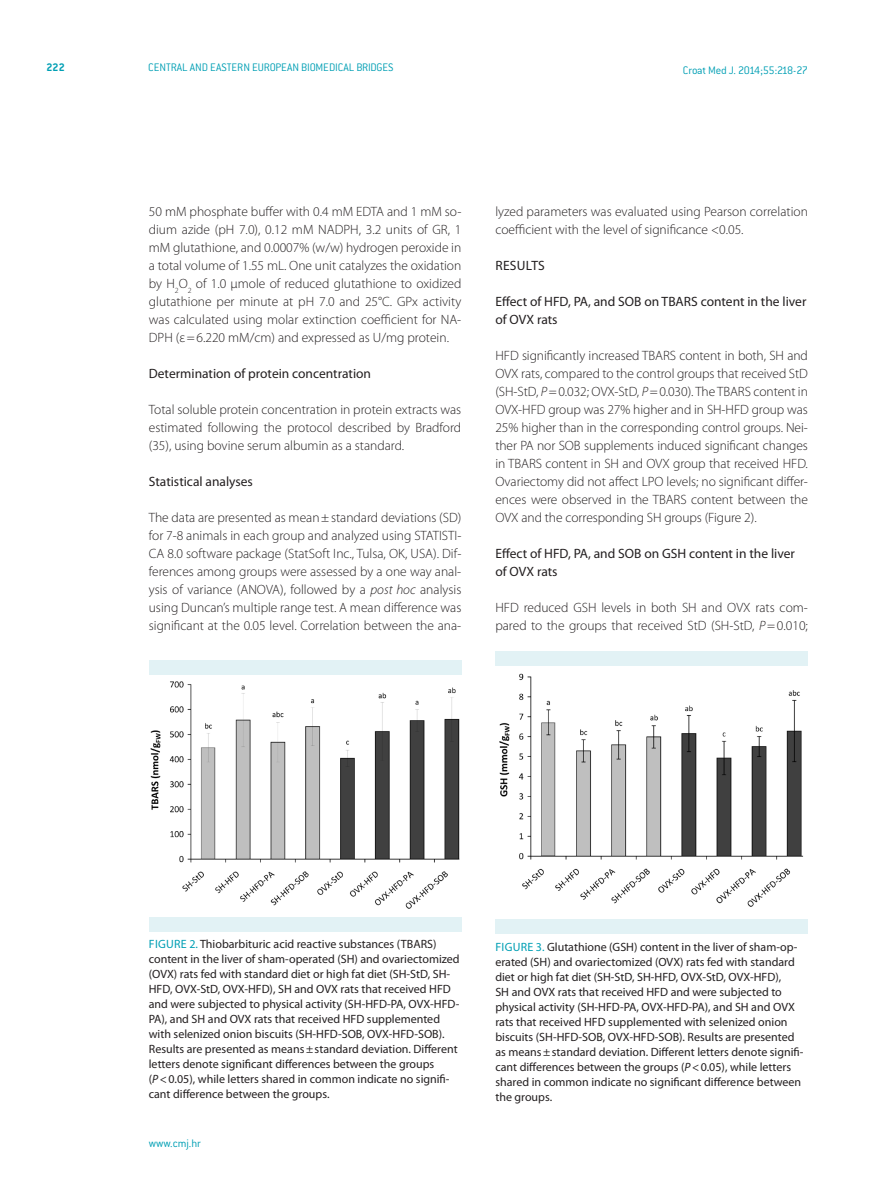
<style>
.page{position:relative;width:893px;height:1191px;background:#fff}
.page>*{position:absolute;margin:0;border:0;box-sizing:border-box;transform-origin:0 0}
.t1{font:300 13.5px/18px "Myriad Pro";color:#231f20;text-align:justify}
.t2{font:13.5px/18px "Myriad Pro";color:#231f20}
.t3{font:12px/15px "Myriad Pro";color:#231f20}
.t4{font:300 12px "ITC Conduit LTCE";letter-spacing:-.01em;color:#009fb4}
.t5{font:300 12px "ITC Conduit LTCE";letter-spacing:-.03em;color:#009fb4}
.t6{font:700 12px "ITC Conduit LTCE";color:#009fb4}
.s1{font-style:italic}
.s2{color:#009fb4}
</style>
<div class="page">
<img style="left:150px;top:681px;width:310px;height:228px">
<div style="left:149px;top:660px;width:312px;height:15px;background:#e2f2f5"></div>
<div style="left:149px;top:916px;width:312px;height:15px;background:#e2f2f5"></div>
<img style="left:499px;top:673px;width:305px;height:234px">
<div style="left:495px;top:651px;width:312px;height:14px;background:#e2f2f5"></div>
<div style="left:495px;top:919px;width:312px;height:14px;background:#e2f2f5"></div>
<p class="t6" style="left:47px;top:60px;width:20px">222</p>
<p class="t4" style="left:148px;top:61px;width:247px">CENTRAL AND EASTERN EUROPEAN BIOMEDICAL BRIDGES</p>
<p class="t5" style="left:683px;top:63px;width:126px">Croat Med J. 2014;55:218-27</p>
<p class="t1" style="left:149px;top:202px;width:314px">50 mM phosphate buffer with 0.4 mM EDTA and 1 mM so&shy;dium azide (pH 7.0), 0.12 mM NADPH, 3.2 units of GR, 1 mM glutathione, and 0.0007% (w/w) hydrogen peroxide in a total volume of 1.55 mL. One unit catalyzes the oxidation by H<sub>2</sub>O<sub>2</sub> of 1.0 μmole of reduced glutathione to oxidized glutathione per minute at pH 7.0 and 25°C. GPx activity was calculated using molar extinction coefficient for NA-DPH (ε=6.220 mM/cm) and expressed as U/mg protein.</p>
<p class="t2" style="left:149px;top:364px;width:224px">Determination of protein concentration</p>
<p class="t1" style="left:149px;top:400px;width:314px">Total soluble protein concentration in protein extracts was estimated following the protocol described by Bradford (35), using bovine serum albumin as a standard.</p>
<p class="t2" style="left:149px;top:472px;width:106px">Statistical analyses</p>
<p class="t1" style="left:149px;top:508px;width:314px">The data are presented as mean±standard deviations (SD) for 7-8 animals in each group and analyzed using STATISTI-CA 8.0 software package (StatSoft Inc., Tulsa, OK, USA). Dif&shy;ferences among groups were assessed by a one way anal&shy;ysis of variance (ANOVA), followed by a <span class="s1">post hoc</span> analysis using Duncan’s multiple range test. A mean difference was significant at the 0.05 level. Correlation between the ana-</p>
<p class="t1" style="left:495px;top:202px;width:314px">lyzed parameters was evaluated using Pearson correlation coefficient with the level of significance &lt;0.05.</p>
<p class="t2" style="left:495px;top:256px;width:44px">Results</p>
<p class="t2" style="left:495px;top:292px;width:313px">Effect of HFD, PA, and SOB on TBARS content in the liver of OVX rats</p>
<p class="t1" style="left:495px;top:346px;width:314px">HFD significantly increased TBARS content in both, SH and OVX rats, compared to the control groups that received StD (SH-StD, <span class="s1">P</span>=0.032; OVX-StD, <span class="s1">P</span>=0.030). The TBARS content in OVX-HFD group was 27% higher and in SH-HFD group was 25% higher than in the corresponding control groups. Nei&shy;ther PA nor SOB supplements induced significant changes in TBARS content in SH and OVX group that received HFD.<br>Ovariectomy did not affect LPO levels; no significant differ&shy;ences were observed in the TBARS content between the OVX and the corresponding SH groups (Figure 2).</p>
<p class="t2" style="left:495px;top:544px;width:301px">Effect of HFD, PA, and SOB on GSH content in the liver of OVX rats</p>
<p class="t1" style="left:495px;top:598px;width:314px">HFD reduced GSH levels in both SH and OVX rats com&shy;pared to the groups that received StD (SH-StD, <span class="s1">P</span>=0.010;</p>
<p class="t3" style="left:149px;top:936px;width:312px"><span class="s2">Fig ure 2.</span> Thiobarbituric acid reactive substances (TBARS) content in the liver of sham-operated (SH) and ovariectomized (OVX) rats fed with standard diet or high fat diet (SH-StD, SH-HFD, OVX-StD, OVX-HFD), SH and OVX rats that received HFD and were subjected to physical activity (SH-HFD-PA, OVX-HFD-PA), and SH and OVX rats that received HFD supplemented with selenized onion biscuits (SH-HFD-SOB, OVX-HFD-SOB).<br>Results are presented as means±standard deviation. Different letters denote significant differences between the groups (<span class="s1">P</span>&lt;0.05), while letters shared in common indicate no signifi&shy;cant difference between the groups.</p>
<p class="t3" style="left:495px;top:939px;width:310px"><span class="s2">Fig ure 3.</span> Glutathione (GSH) content in the liver of sham-op&shy;erated (SH) and ovariectomized (OVX) rats fed with standard diet or high fat diet (SH-StD, SH-HFD, OVX-StD, OVX-HFD),<br>SH and OVX rats that received HFD and were subjected to physical activity (SH-HFD-PA, OVX-HFD-PA), and SH and OVX rats that received HFD supplemented with selenized onion biscuits (SH-HFD-SOB, OVX-HFD-SOB). Results are presented as means±standard deviation. Different letters denote signifi&shy;cant differences between the groups (<span class="s1">P</span>&lt;0.05), while letters shared in common indicate no significant difference between the groups.</p>
<p class="t4" style="left:149px;top:1136px;width:54px">www.cmj.hr</p>
</div>
